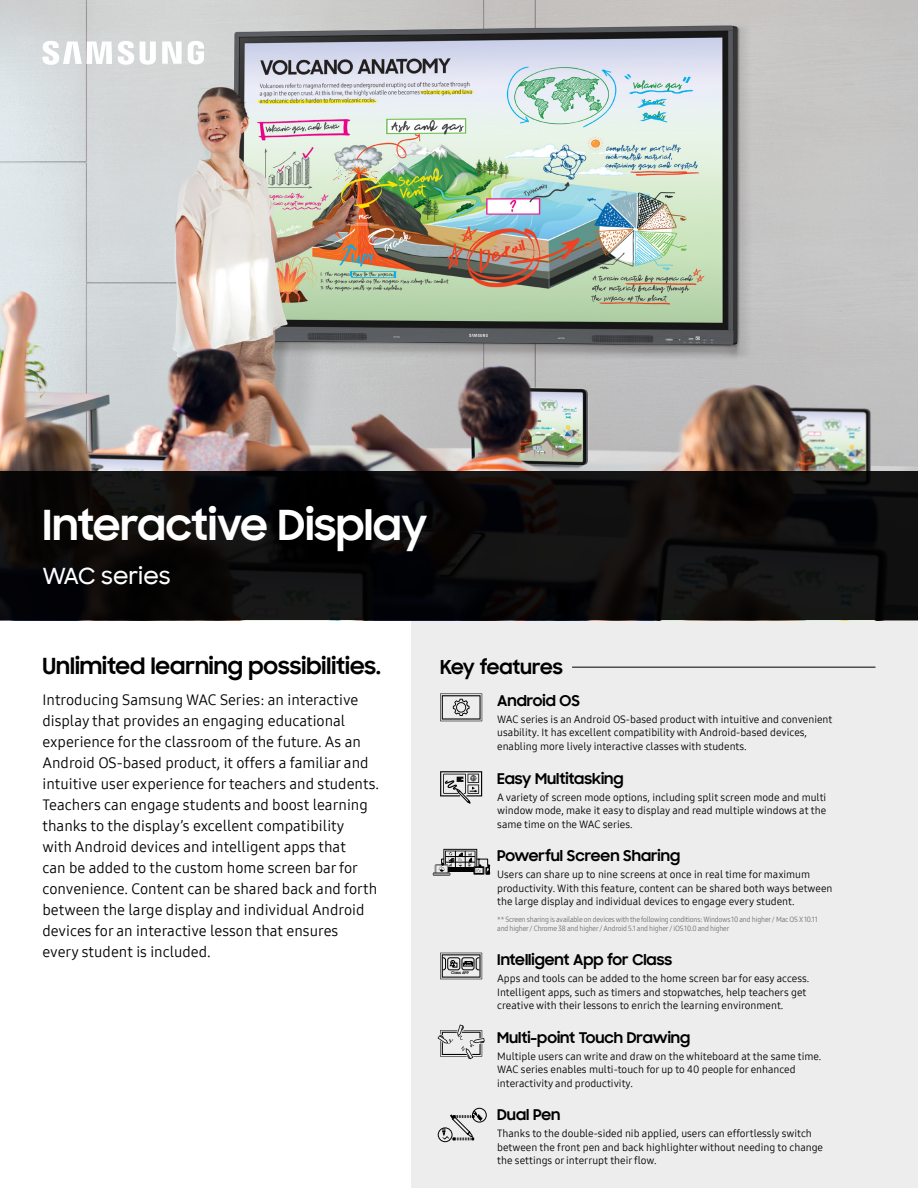
<style>
.page{position:relative;width:918px;height:1188px;background:#fff}
.page>*{position:absolute;margin:0;border:0;box-sizing:border-box;transform-origin:0 0}
.t1{font:700 42px "Samsung Sharp Sans";color:#fff}
.t2{font:700 22.5px "Samsung Sharp Sans";color:#000}
.t3{font:500 22.5px "Samsung Sharp Sans";color:#fff}
.t4{font:700 19.5px "Samsung Sharp Sans";color:#000}
.t5{font:15px/21px "Samsung One 400";color:#000}
.t6{font:700 15px "Samsung Sharp Sans";color:#000}
.t7{font:10.5px/13.5px "Samsung One 400";color:#000}
.t8{font:7.5px/9.8px "Samsung One 400 C";letter-spacing:-.02em;color:#706f6f}
.t9{font:700 3.75px "Samsung Sharp Sans";color:#000}
</style>
<div class="page">
<div style="left:411px;top:620px;width:507px;height:568px;background:#ededed"></div>
<img style="left:0;top:0;width:918px;height:472px">
<svg style="left:43px;top:41px;width:161px;height:24px"></svg>
<hr style="left:572px;top:667px;width:303px;height:1px;background:#000">
<svg style="left:440px;top:771px;width:42px;height:33px"></svg>
<svg style="left:440px;top:953px;width:42px;height:26px"></svg>
<svg style="left:438px;top:1025px;width:47px;height:34px"></svg>
<div style="left:438px;top:1128px;width:14px;height:14px;border:1px solid #000;border-radius:50%"></div>
<div style="left:472px;top:1108px;width:15px;height:14px;border:1px solid #000;border-radius:50%"></div>
<svg style="left:442px;top:1108px;width:41px;height:32px"></svg>
<svg style="left:433px;top:849px;width:57px;height:27px"></svg>
<div style="left:0;top:472px;width:918px;height:148px;background:linear-gradient(to bottom,#0b0a0a,#0c0c0d)"></div>
<svg style="left:440px;top:694px;width:42px;height:27px"></svg>
<h1 class="t1" style="left:43px;top:494px;width:386px">Interactive Display</h1>
<h2 class="t3" style="left:43px;top:559px;width:130px">WAC series</h2>
<h2 class="t2" style="left:43px;top:649px;width:340px">Unlimited learning possibilities.</h2>
<h3 class="t4" style="left:440px;top:652px;width:124px">Key features</h3>
<h3 class="t6" style="left:497px;top:689px;width:84px">Android OS</h3>
<p class="t7" style="left:497px;top:712px;width:337px">WAC series is an Android OS-based product with intuitive and convenient usability. It has excellent compatibility with Android-based devices, enabling more lively interactive classes with students.</p>
<p class="t5" style="left:43px;top:689px;width:338px">Introducing Samsung WAC Series: an interactive display that provides an engaging educational experience for the classroom of the future. As an Android OS-based product, it offers a familiar and intuitive user experience for teachers and students.<br>Teachers can engage students and boost learning thanks to the display’s excellent compatibility<br>with Android devices and intelligent apps that<br>can be added to the custom home screen bar for convenience. Content can be shared back and forth between the large display and individual Android devices for an interactive lesson that ensures<br>every student is included.</p>
<h3 class="t6" style="left:497px;top:767px;width:128px">Easy Multitasking</h3>
<p class="t7" style="left:497px;top:790px;width:331px;text-align:justify">A variety of screen mode options, including split screen mode and multi window mode, make it easy to display and read multiple windows at the same time on the WAC series.</p>
<h3 class="t6" style="left:497px;top:845px;width:185px">Powerful Screen Sharing</h3>
<p class="t7" style="left:497px;top:868px;width:337px">Users can share up to nine screens at once in real time for maximum productivity. With this feature, content can be shared both ways between the large display and individual devices to engage every student.</p>
<p class="t8" style="left:497px;top:914px;width:322px">** Screen sharing is available on devices with the following conditions: Windows 10 and higher / Mac OS X 10.11 and higher / Chrome 38 and higher / Android 5.1 and higher / iOS 10.0 and higher</p>
<h3 class="t6" style="left:497px;top:949px;width:177px">Intelligent App for Class</h3>
<p class="t9" style="left:451px;top:970px;width:19px">Class APP</p>
<p class="t7" style="left:497px;top:972px;width:314px">Apps and tools can be added to the home screen bar for easy access.<br>Intelligent apps, such as timers and stopwatches, help teachers get creative with their lessons to enrich the learning environment.</p>
<h3 class="t6" style="left:497px;top:1026px;width:195px">Multi-point Touch Drawing</h3>
<p class="t7" style="left:497px;top:1049px;width:326px">Multiple users can write and draw on the whiteboard at the same time.<br>WAC series enables multi-touch for up to 40 people for enhanced interactivity and productivity.</p>
<h3 class="t6" style="left:497px;top:1104px;width:65px">Dual Pen</h3>
<p class="t7" style="left:497px;top:1127px;width:327px">Thanks to the double-sided nib applied, users can effortlessly switch between the front pen and back highlighter without needing to change the settings or interrupt their flow.</p>
</div>
